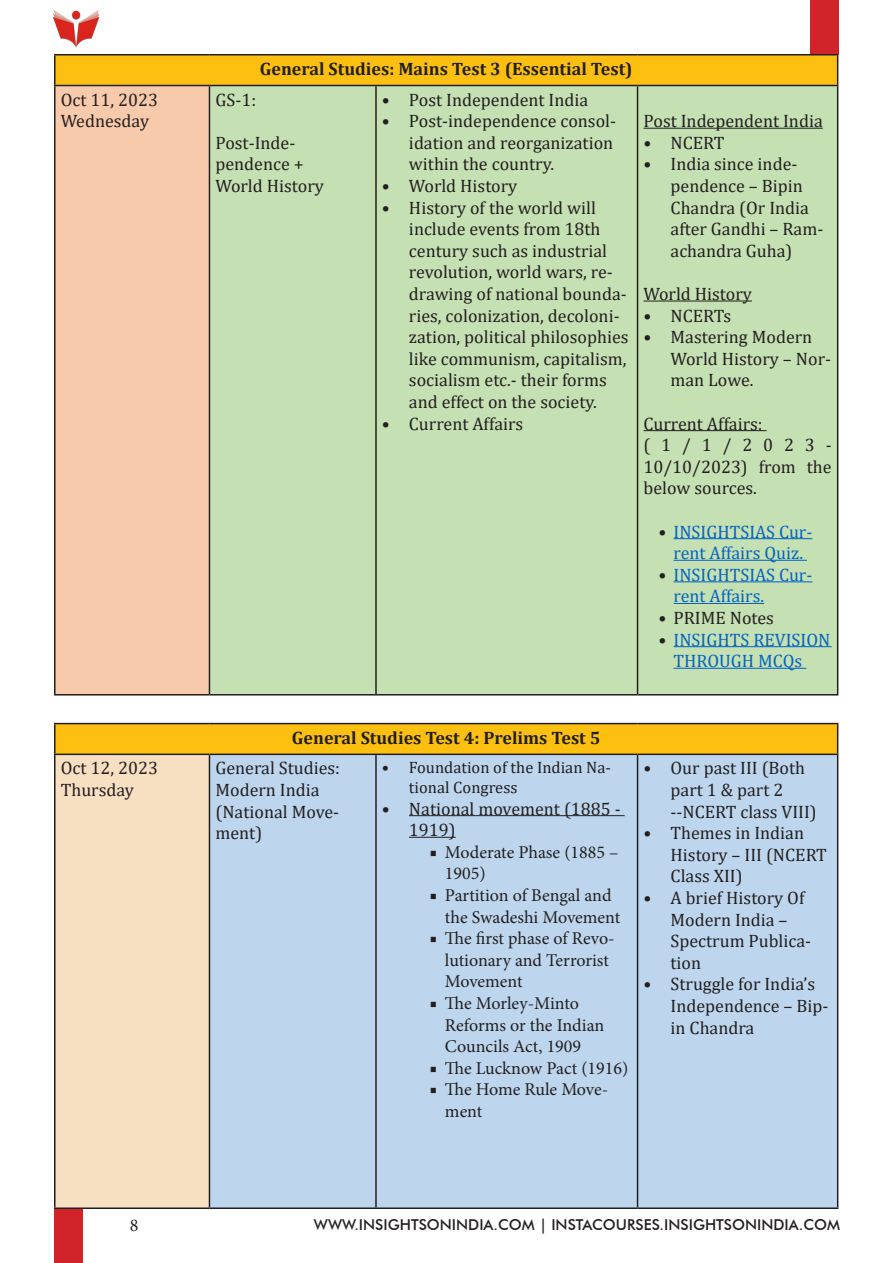
<style>
.page{position:relative;width:893px;height:1263px;background:#fff}
.page>*{position:absolute;margin:0;border:0;box-sizing:border-box;transform-origin:0 0}
.Paragraph_cambaria{font:18px/21.6px "Cambria";color:#231f20}
.t1{font:18px/21.6px "Minion Pro";letter-spacing:-.005em;color:#231f20}
.t2{font:18px/21.6px "Cambria";color:#0563c1}
.Paragraph_cambaria-2{font:700 18px "Cambria";color:#231f20}
.t3{font:16.5px/19.8px "Cambria";color:#231f20}
.t4{font:500 15px "Futura BT";color:#231f20}
.s1{color:#231f20}
</style>
<div class="page">
<div style="left:54px;top:1209px;width:28px;height:54px;background:#d1232a"></div>
<div style="left:810px;top:0;width:29px;height:54px;background:#d1232a"></div>
<img style="left:53px;top:10px;width:47px;height:38px">
<div style="left:55px;top:55px;width:783px;height:31px;background:#fdc011"></div>
<div style="left:55px;top:86px;width:154px;height:609px;background:#f7caac"></div>
<div style="left:210px;top:86px;width:627px;height:609px;background:#c5e0b3"></div>
<hr style="left:54px;top:54px;width:155px;height:2px;background:#231f20">
<hr style="left:54px;top:56px;width:2px;height:29px;background:#231f20">
<hr style="left:209px;top:54px;width:167px;height:2px;background:#231f20">
<hr style="left:376px;top:54px;width:261px;height:2px;background:#231f20">
<hr style="left:638px;top:54px;width:200px;height:2px;background:#231f20">
<svg style="left:837px;top:56px;width:1px;height:29px"></svg>
<hr style="left:54px;top:85px;width:155px;height:1px;background:#231f20">
<hr style="left:54px;top:86px;width:2px;height:608px;background:#231f20">
<hr style="left:209px;top:85px;width:167px;height:1px;background:#231f20">
<hr style="left:209px;top:86px;width:1px;height:608px;background:#231f20">
<hr style="left:376px;top:85px;width:261px;height:1px;background:#231f20">
<hr style="left:375px;top:86px;width:2px;height:608px;background:#231f20">
<hr style="left:638px;top:85px;width:200px;height:1px;background:#231f20">
<hr style="left:637px;top:86px;width:1px;height:608px;background:#231f20">
<hr style="left:837px;top:86px;width:1px;height:608px;background:#231f20">
<hr style="left:54px;top:694px;width:155px;height:1px;background:#231f20">
<hr style="left:209px;top:694px;width:167px;height:1px;background:#231f20">
<hr style="left:376px;top:694px;width:261px;height:1px;background:#231f20">
<hr style="left:638px;top:694px;width:200px;height:1px;background:#231f20">
<hr style="left:644px;top:128px;width:179px;height:1px;background:#231f20">
<hr style="left:644px;top:300px;width:108px;height:2px;background:#231f20">
<hr style="left:644px;top:430px;width:123px;height:1px;background:#231f20">
<hr style="left:674px;top:538px;width:138px;height:1px;background:#0563c1">
<hr style="left:674px;top:560px;width:133px;height:1px;background:#0563c1">
<hr style="left:674px;top:581px;width:138px;height:1px;background:#0563c1">
<hr style="left:674px;top:603px;width:90px;height:1px;background:#0563c1">
<hr style="left:674px;top:646px;width:158px;height:1px;background:#0563c1">
<hr style="left:674px;top:668px;width:132px;height:1px;background:#0563c1">
<div style="left:55px;top:723px;width:783px;height:31px;background:#fdc011"></div>
<div style="left:55px;top:754px;width:154px;height:454px;background:#f7dfc1"></div>
<div style="left:210px;top:754px;width:627px;height:454px;background:#bdd6ee"></div>
<hr style="left:54px;top:723px;width:155px;height:1px;background:#231f20">
<hr style="left:54px;top:724px;width:2px;height:29px;background:#231f20">
<hr style="left:209px;top:723px;width:167px;height:1px;background:#231f20">
<hr style="left:376px;top:723px;width:261px;height:1px;background:#231f20">
<hr style="left:638px;top:723px;width:200px;height:1px;background:#231f20">
<svg style="left:837px;top:724px;width:1px;height:29px"></svg>
<hr style="left:54px;top:753px;width:155px;height:2px;background:#231f20">
<hr style="left:54px;top:755px;width:2px;height:452px;background:#231f20">
<hr style="left:209px;top:753px;width:167px;height:2px;background:#231f20">
<hr style="left:209px;top:755px;width:1px;height:452px;background:#231f20">
<hr style="left:376px;top:753px;width:261px;height:2px;background:#231f20">
<hr style="left:375px;top:755px;width:2px;height:452px;background:#231f20">
<hr style="left:638px;top:753px;width:200px;height:2px;background:#231f20">
<hr style="left:637px;top:755px;width:1px;height:452px;background:#231f20">
<hr style="left:837px;top:755px;width:1px;height:452px;background:#231f20">
<hr style="left:54px;top:1207px;width:155px;height:2px;background:#231f20">
<hr style="left:209px;top:1207px;width:167px;height:2px;background:#231f20">
<hr style="left:376px;top:1207px;width:261px;height:2px;background:#231f20">
<hr style="left:638px;top:1207px;width:200px;height:2px;background:#231f20">
<hr style="left:409px;top:815px;width:216px;height:1px;background:#231f20">
<hr style="left:409px;top:837px;width:47px;height:1px;background:#231f20">
<p class="Paragraph_cambaria" style="left:61px;top:88px;width:99px">Oct 11, 2023</p>
<p class="Paragraph_cambaria" style="left:61px;top:110px;width:90px">Wednesday</p>
<p class="Paragraph_cambaria" style="left:61px;top:757px;width:99px">Oct 12, 2023</p>
<p class="Paragraph_cambaria" style="left:61px;top:779px;width:75px">Thursday</p>
<p class="Paragraph_cambaria-2" style="left:260px;top:56px;width:374px">General Studies: Mains Test 3 (Essential Test)</p>
<p class="Paragraph_cambaria" style="left:215px;top:88px;width:42px">GS-1:</p>
<p class="Paragraph_cambaria" style="left:215px;top:132px;width:110px">Post-Inde&shy;pendence +<br>World History</p>
<p class="Paragraph_cambaria" style="left:382px;top:88px;width:208px">• Post Independent India</p>
<p class="Paragraph_cambaria" style="left:409px;top:110px;width:209px;text-indent:-27px">• Post-independence consol&shy;idation and reorganization within the country.</p>
<p class="Paragraph_cambaria" style="left:382px;top:175px;width:137px">• World History</p>
<p class="Paragraph_cambaria" style="left:409px;top:196px;width:221px;text-indent:-27px">• History of the world will include events from 18th century such as industrial revolution, world wars, re&shy;drawing of national bounda&shy;ries, colonization, decoloni&shy;zation, political philosophies like communism, capitalism, socialism etc.- their forms and effect on the society.</p>
<p class="Paragraph_cambaria" style="left:382px;top:412px;width:143px">• Current Affairs</p>
<p class="Paragraph_cambaria" style="left:644px;top:110px;width:181px">Post Independent India</p>
<p class="Paragraph_cambaria" style="left:644px;top:132px;width:83px">• NCERT</p>
<p class="Paragraph_cambaria" style="left:670px;top:153px;width:154px;text-indent:-27px">• India since inde&shy;pendence – Bipin<br>Chandra (Or India after Gandhi – Ram&shy;achandra Guha)</p>
<p class="Paragraph_cambaria" style="left:644px;top:283px;width:110px">World History</p>
<p class="Paragraph_cambaria" style="left:644px;top:304px;width:89px">• NCERTs</p>
<p class="Paragraph_cambaria" style="left:670px;top:326px;width:162px;text-indent:-27px">• Mastering Modern<br>World History – Nor&shy;man Lowe.</p>
<p class="Paragraph_cambaria" style="left:644px;top:412px;width:121px">Current Affairs:</p>
<p class="Paragraph_cambaria" style="left:644px;top:434px;width:190px;text-align:justify">(1/1/2023- 10/10/2023) from the below sources.</p>
<p class="t2" style="left:658px;top:520px;width:155px;text-align:center"><span class="s1">•</span> INSIGHTSIAS Cur&shy;rent Affairs Quiz.</p>
<p class="t2" style="left:674px;top:564px;width:140px;text-indent:-15px"><span class="s1">•</span> INSIGHTSIAS Cur&shy;rent Affairs.</p>
<p class="Paragraph_cambaria" style="left:658px;top:607px;width:117px">• PRIME Notes</p>
<p class="t2" style="left:674px;top:628px;width:158px;text-indent:-15px"><span class="s1">•</span> INSIGHTS REVISION<br>THROUGH MCQs</p>
<p class="Paragraph_cambaria-2" style="left:292px;top:725px;width:310px">General Studies Test 4: Prelims Test 5</p>
<p class="Paragraph_cambaria" style="left:215px;top:757px;width:126px">General Studies:</p>
<p class="Paragraph_cambaria" style="left:215px;top:779px;width:106px">Modern India</p>
<p class="Paragraph_cambaria" style="left:215px;top:800px;width:125px">(National Move&shy;ment)</p>
<p class="t3" style="left:409px;top:757px;width:203px;text-indent:-27px">• Foundation of the Indian Na&shy;tional Congress</p>
<p class="Paragraph_cambaria" style="left:409px;top:797px;width:213px;text-indent:-27px">• National movement (1885 -<br>1919)</p>
<p class="t1" style="left:445px;top:841px;width:175px;text-indent:-15px">■ Moderate Phase (1885 –<br>1905)</p>
<p class="t1" style="left:445px;top:884px;width:177px;text-indent:-15px">■ Partition of Bengal and the Swadeshi Movement</p>
<p class="t1" style="left:445px;top:928px;width:171px;text-indent:-15px">■ The first phase of Revo&shy;lutionary and Terrorist<br>Movement</p>
<p class="t1" style="left:445px;top:992px;width:161px;text-indent:-15px">■ The Morley-Minto<br>Reforms or the Indian<br>Councils Act, 1909</p>
<p class="t1" style="left:430px;top:1057px;width:200px">■ The Lucknow Pact (1916)</p>
<p class="t1" style="left:445px;top:1079px;width:165px;text-indent:-15px">■ The Home Rule Move&shy;ment</p>
<p class="Paragraph_cambaria" style="left:670px;top:757px;width:148px;text-indent:-27px">• Our past III (Both part 1 &amp; part 2 --NCERT class VIII)</p>
<p class="Paragraph_cambaria" style="left:670px;top:822px;width:158px;text-indent:-27px">• Themes in Indian<br>History – III (NCERT<br>Class XII)</p>
<p class="Paragraph_cambaria" style="left:670px;top:887px;width:142px;text-indent:-27px">• A brief History Of<br>Modern India –<br>Spectrum Publica&shy;tion</p>
<p class="Paragraph_cambaria" style="left:670px;top:973px;width:159px;text-indent:-27px">• Struggle for India’s<br>Independence – Bip&shy;in Chandra</p>
<p class="t1" style="left:130px;top:1215px;width:10px">8</p>
<p class="t4" style="left:314px;top:1215px;width:528px">WWW.INSIGHTSONINDIA.COM | INSTACOURSES.INSIGHTSONINDIA.COM</p>
</div>
